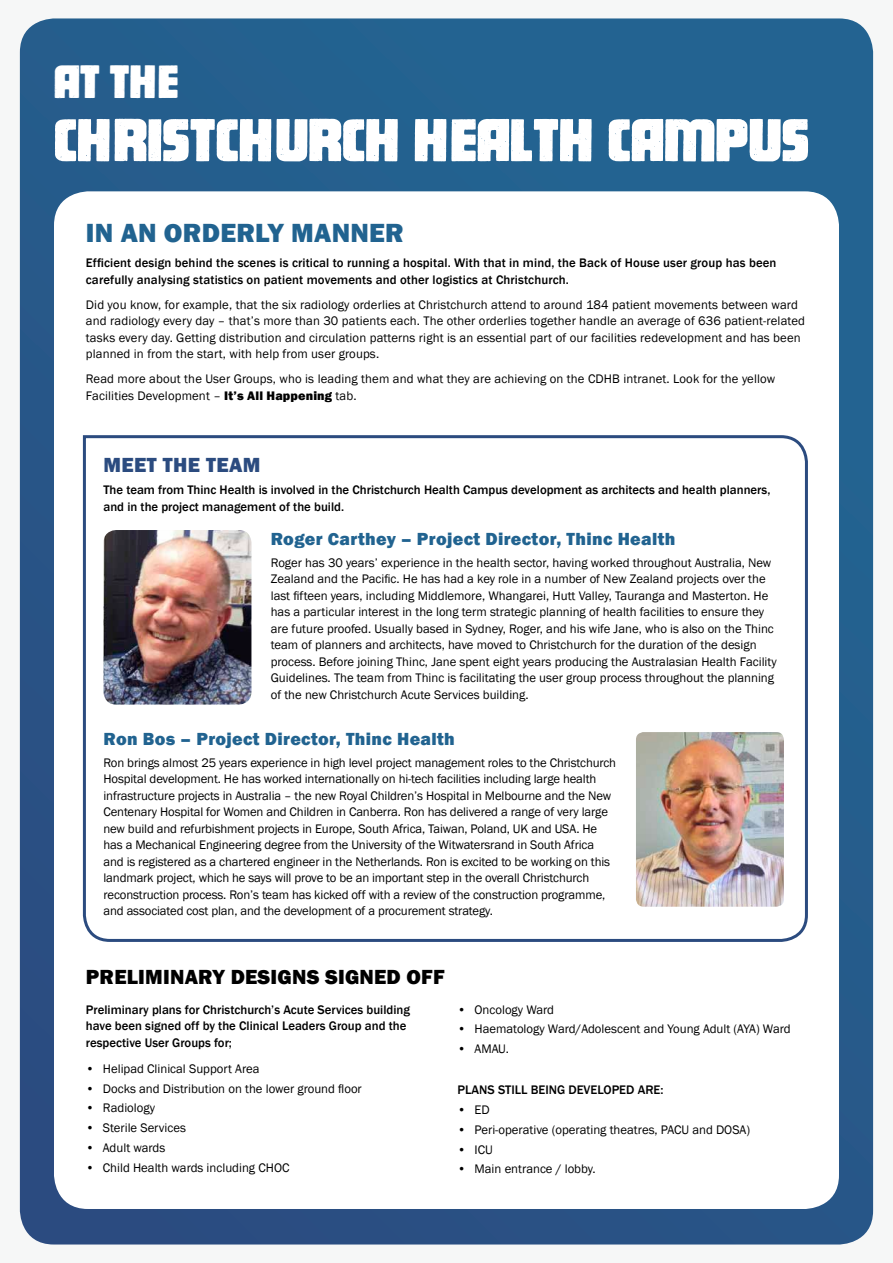
<style>
.page{position:relative;width:893px;height:1263px;background:#f6f7f7}
.page>*{position:absolute;margin:0;border:0;box-sizing:border-box;transform-origin:0 0}
.t1{font:60px "Pacifico";color:#fff}
.t2{font:46.5px "Pacifico";color:#fff}
.t3{font:800 27px "Franklin Gothic";letter-spacing:.01em;color:#216390}
.t4{font:800 21px "Franklin Gothic";letter-spacing:.01em;color:#000}
.t5{font:800 21px "Franklin Gothic";letter-spacing:.02em;color:#2b4b7f}
.t6{font:800 18px "Franklin Gothic";letter-spacing:.02em;color:#216390}
.t7{font:12.75px/16.5px "Franklin Gothic";color:#000}
.t8{font:500 12.75px/16.5px "Franklin Gothic";color:#000}
.s1{font-weight:800}
</style>
<div class="page">
<div style="left:20px;top:18px;width:853px;height:1226px;background:linear-gradient(to bottom,#236290,#2a5083);border-radius:34px"></div>
<div style="left:54px;top:191px;width:785px;height:1018px;background:#fff;border-radius:34px"></div>
<svg style="left:82px;top:435px;width:726px;height:507px"></svg>
<img style="left:636px;top:732px;width:148px;height:175px">
<h2 class="t2" style="left:54px;top:58px;width:126px">at THE</h2>
<h1 class="t1" style="left:54px;top:109px;width:756px">CHRISTCHURCH HEALTH CAMPUS</h1>
<h3 class="t3" style="left:86px;top:215px;width:319px">In an orderly manner</h3>
<p class="t8" style="left:86px;top:255px;width:692px">Efficient design behind the scenes is critical to running a hospital. With that in mind, the Back of House user group has been carefully analysing statistics on patient movements and other logistics at Christchurch.</p>
<p class="t7" style="left:86px;top:296px;width:721px">Did you know, for example, that the six radiology orderlies at Christchurch attend to around 184 patient movements between ward and radiology every day – that’s more than 30 patients each. The other orderlies together handle an average of 636 patient-related tasks every day. Getting distribution and circulation patterns right is an essential part of our facilities redevelopment and has been planned in from the start, with help from user groups.</p>
<p class="t7" style="left:86px;top:371px;width:691px">Read more about the User Groups, who is leading them and what they are achieving on the CDHB intranet. Look for the yellow<br>Facilities Development – <span class="s1">It’s All Happening</span> tab.</p>
<h3 class="t5" style="left:103px;top:452px;width:159px">Meet the team</h3>
<p class="t8" style="left:103px;top:482px;width:668px">The team from Thinc Health is involved in the Christchurch Health Campus development as architects and health planners, and in the project management of the build.</p>
<h3 class="t6" style="left:271px;top:527px;width:406px">Roger Carthey – Project Director, Thinc Health</h3>
<p class="t7" style="left:271px;top:554px;width:508px">Roger has 30 years’ experience in the health sector, having worked throughout Australia, New Zealand and the Pacific. He has had a key role in a number of New Zealand projects over the last fifteen years, including Middlemore, Whangarei, Hutt Valley, Tauranga and Masterton. He has a particular interest in the long term strategic planning of health facilities to ensure they are future proofed. Usually based in Sydney, Roger, and his wife Jane, who is also on the Thinc team of planners and architects, have moved to Christchurch for the duration of the design process. Before joining Thinc, Jane spent eight years producing the Australasian Health Facility Guidelines. The team from Thinc is facilitating the user group process throughout the planning of the new Christchurch Acute Services building.</p>
<h3 class="t6" style="left:103px;top:727px;width:353px">Ron Bos – Project Director, Thinc Health</h3>
<p class="t7" style="left:103px;top:754px;width:514px">Ron brings almost 25 years experience in high level project management roles to the Christchurch Hospital development. He has worked internationally on hi-tech facilities including large health infrastructure projects in Australia – the new Royal Children’s Hospital in Melbourne and the New Centenary Hospital for Women and Children in Canberra. Ron has delivered a range of very large new build and refurbishment projects in Europe, South Africa, Taiwan, Poland, UK and USA. He has a Mechanical Engineering degree from the University of the Witwatersrand in South Africa and is registered as a chartered engineer in the Netherlands. Ron is excited to be working on this landmark project, which he says will prove to be an important step in the overall Christchurch reconstruction process. Ron’s team has kicked off with a review of the construction programme, and associated cost plan, and the development of a procurement strategy.</p>
<h3 class="t4" style="left:86px;top:963px;width:335px">Preliminary Designs Signed Off</h3>
<p class="t8" style="left:86px;top:1001px;width:326px">Preliminary plans for Christchurch’s Acute Services building have been signed off by the Clinical Leaders Group and the respective User Groups for;</p>
<p class="t7" style="left:86px;top:1060px;width:175px">• Helipad Clinical Support Area</p>
<p class="t7" style="left:86px;top:1080px;width:277px">• Docks and Distribution on the lower ground floor</p>
<p class="t7" style="left:86px;top:1100px;width:71px">• Radiology</p>
<p class="t7" style="left:86px;top:1120px;width:102px">• Sterile Services</p>
<p class="t7" style="left:86px;top:1140px;width:81px">• Adult wards</p>
<p class="t7" style="left:86px;top:1160px;width:205px">• Child Health wards including CHOC</p>
<p class="t7" style="left:458px;top:1001px;width:98px">• Oncology Ward</p>
<p class="t7" style="left:458px;top:1021px;width:335px">• Haematology Ward/Adolescent and Young Adult (AYA) Ward</p>
<p class="t7" style="left:458px;top:1041px;width:53px">• AMAU.</p>
<p class="t8" style="left:458px;top:1081px;width:48px">Plans still</p>
<p class="t8" style="left:531px;top:1081px;width:134px">being developed are:</p>
<p class="t7" style="left:458px;top:1102px;width:34px">• ED</p>
<p class="t7" style="left:458px;top:1122px;width:294px">• Peri-operative (operating theatres, PACU and DOSA)</p>
<p class="t7" style="left:458px;top:1141px;width:37px">• ICU</p>
<p class="t7" style="left:458px;top:1161px;width:140px">• Main entrance / lobby.</p>
</div>
